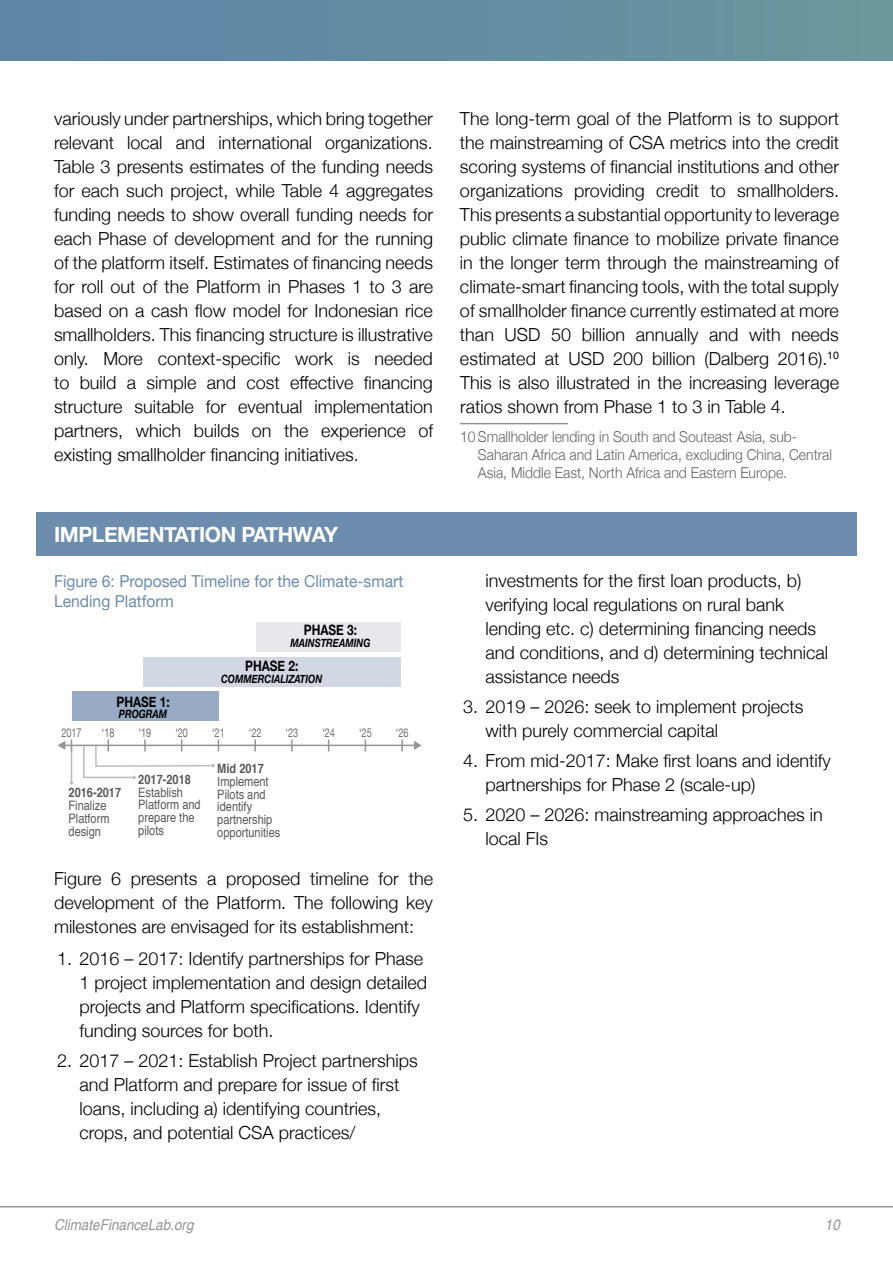
<style>
.page{position:relative;width:893px;height:1263px;background:#fff}
.page>*{position:absolute;margin:0;border:0;box-sizing:border-box;transform-origin:0 0}
.t1{font:700 21px "Helvetica Neue";letter-spacing:-.02em;color:#fff}
.t2{font:300 18px/24px "Helvetica Neue";color:#000}
.t3{font:16.5px/19.5px "Helvetica Neue";color:#6c8dae;scale:.95 1}
.t4{font:300 15px/18px "Helvetica Neue";color:#636466;scale:.93 1}
.t5{font:italic 15px "Helvetica";color:#939597;scale:.9 1}
.t6{font:700 14.4px "Helvetica Neue";color:#000;scale:.82 1}
.t7{font:12.9px/12.9px "Helvetica";color:#57585b;scale:.85 1}
.t8{font:700 12.9px "Helvetica";color:#57585b;scale:.85 1}
.t9{font:12.3px "Helvetica Neue";color:#6d6e70;scale:.75 1}
.t10{font:italic 700 11.55px "Helvetica Neue";color:#000;scale:.8 1}
</style>
<div class="page">
<hr style="left:0;top:1206px;width:893px;height:1px;background:#939597">
<img style="left:0;top:0;width:893px;height:60px">
<hr style="left:460px;top:423px;width:108px;height:1px;background:#939597">
<div style="left:36px;top:513px;width:821px;height:43px;background:#6c8dae"></div>
<hr style="left:71px;top:745px;width:1px;height:38px;background:#bbbdc0">
<hr style="left:64px;top:745px;width:351px;height:1px;background:#939597">
<svg style="left:58px;top:741px;width:7px;height:9px"></svg>
<svg style="left:414px;top:741px;width:8px;height:9px"></svg>
<div style="left:72px;top:692px;width:146px;height:29px;background:#97abc4"></div>
<div style="left:143px;top:657px;width:257px;height:29px;background:#d1d7e3"></div>
<div style="left:256px;top:622px;width:144px;height:30px;background:#e6e8ee"></div>
<svg style="left:82px;top:739px;width:137px;height:40px"></svg>
<svg style="left:254px;top:739px;width:2px;height:12px"></svg>
<svg style="left:291px;top:739px;width:2px;height:12px"></svg>
<svg style="left:401px;top:739px;width:2px;height:12px"></svg>
<p class="t2" style="left:54px;top:108px;width:381px;text-align:justify">variously under partnerships, which bring together relevant local and international organizations.<br>Table 3 presents estimates of the funding needs for each such project, while Table 4 aggregates funding needs to show overall funding needs for each Phase of development and for the running of the platform itself. Estimates of financing needs for roll out of the Platform in Phases 1 to 3 are based on a cash flow model for Indonesian rice smallholders. This financing structure is illustrative only. More context-specific work is needed to build a simple and cost effective financing structure suitable for eventual implementation partners, which builds on the experience of existing smallholder financing initiatives.</p>
<p class="t2" style="left:460px;top:108px;width:380px;text-align:justify">The long-term goal of the Platform is to support the mainstreaming of CSA metrics into the credit scoring systems of financial institutions and other organizations providing credit to smallholders.<br>This presents a substantial opportunity to leverage public climate finance to mobilize private finance in the longer term through the mainstreaming of climate-smart financing tools, with the total supply of smallholder finance currently estimated at more than USD 50 billion annually and with needs estimated at USD 200 billion (Dalberg 2016).<sup>10<br></sup>This is also illustrated in the increasing leverage ratios shown from Phase 1 to 3 in Table 4.</p>
<p class="t4" style="left:478px;top:428px;width:382px;text-indent:-18px">10 Smallholder lending in South and Souteast Asia, sub-<br>Saharan Africa and Latin America, excluding China, Central<br>Asia, Middle East, North Africa and Eastern Europe.</p>
<p class="t1" style="left:54px;top:527px;width:286px">IMPLEMENTATION PATHWAY</p>
<p class="t3" style="left:54px;top:573px;width:369px">Figure 6: Proposed Timeline for the Climate-smart<br>Lending Platform</p>
<p class="t6" style="left:304px;top:625px;width:66px">PHASE 3:</p>
<p class="t10" style="left:290px;top:638px;width:101px">MAINSTREAMING</p>
<p class="t6" style="left:117px;top:696px;width:66px">PHASE 1:</p>
<p class="t10" style="left:119px;top:710px;width:62px">PROGRAM</p>
<p class="t6" style="left:245px;top:661px;width:66px">PHASE 2:</p>
<p class="t10" style="left:221px;top:674px;width:128px">COMMERCIALIZATION</p>
<p class="t9" style="left:61px;top:728px;width:29px">2017</p>
<p class="t9" style="left:102px;top:728px;width:18px">‘18</p>
<p class="t9" style="left:139px;top:728px;width:18px">‘19</p>
<p class="t9" style="left:175px;top:728px;width:18px">‘20</p>
<p class="t9" style="left:212px;top:728px;width:18px">‘21</p>
<p class="t9" style="left:249px;top:728px;width:18px">‘22</p>
<p class="t9" style="left:286px;top:728px;width:18px">‘23</p>
<p class="t9" style="left:322px;top:728px;width:18px">‘24</p>
<p class="t9" style="left:359px;top:728px;width:18px">‘25</p>
<p class="t9" style="left:396px;top:728px;width:18px">‘26</p>
<p class="t8" style="left:217px;top:763px;width:56px">Mid 2017</p>
<p class="t7" style="left:217px;top:776px;width:76px">Implement<br>Pilots and identify partnership opportunities</p>
<p class="t2" style="left:54px;top:868px;width:380px;text-align:justify">Figure 6 presents a proposed timeline for the development of the Platform. The following key milestones are envisaged for its establishment:</p>
<p class="t2" style="left:80px;top:947px;width:349px;text-indent:-22px">1. 2016 – 2017: Identify partnerships for Phase 1 project implementation and design detailed projects and Platform specifications. Identify funding sources for both.</p>
<p class="t2" style="left:80px;top:1049px;width:340px;text-indent:-22px">2. 2017 – 2021: Establish Project partnerships and Platform and prepare for issue of first loans, including a) identifying countries, crops, and potential CSA practices/</p>
<p class="t8" style="left:138px;top:774px;width:63px">2017-2018</p>
<p class="t7" style="left:138px;top:787px;width:75px">Establish<br>Platform and prepare the pilots</p>
<p class="t8" style="left:69px;top:787px;width:63px">2016-2017</p>
<p class="t7" style="left:69px;top:800px;width:50px">Finalize<br>Platform design</p>
<p class="t2" style="left:485px;top:567px;width:344px">investments for the first loan products, b) verifying local regulations on rural bank lending etc. c) determining financing needs and conditions, and d) determining technical assistance needs</p>
<p class="t2" style="left:485px;top:696px;width:320px;text-indent:-22px">3. 2019 – 2026: seek to implement projects with purely commercial capital</p>
<p class="t2" style="left:485px;top:747px;width:347px;text-indent:-22px">4. From mid-2017: Make first loans and identify partnerships for Phase 2 (scale-up)</p>
<p class="t2" style="left:485px;top:804px;width:339px;text-indent:-22px">5. 2020 – 2026: mainstreaming approaches in local FIs</p>
<p class="t5" style="left:54px;top:1218px;width:157px">ClimateFinanceLab.org</p>
<p class="t5" style="left:825px;top:1218px;width:18px">10</p>
</div>
